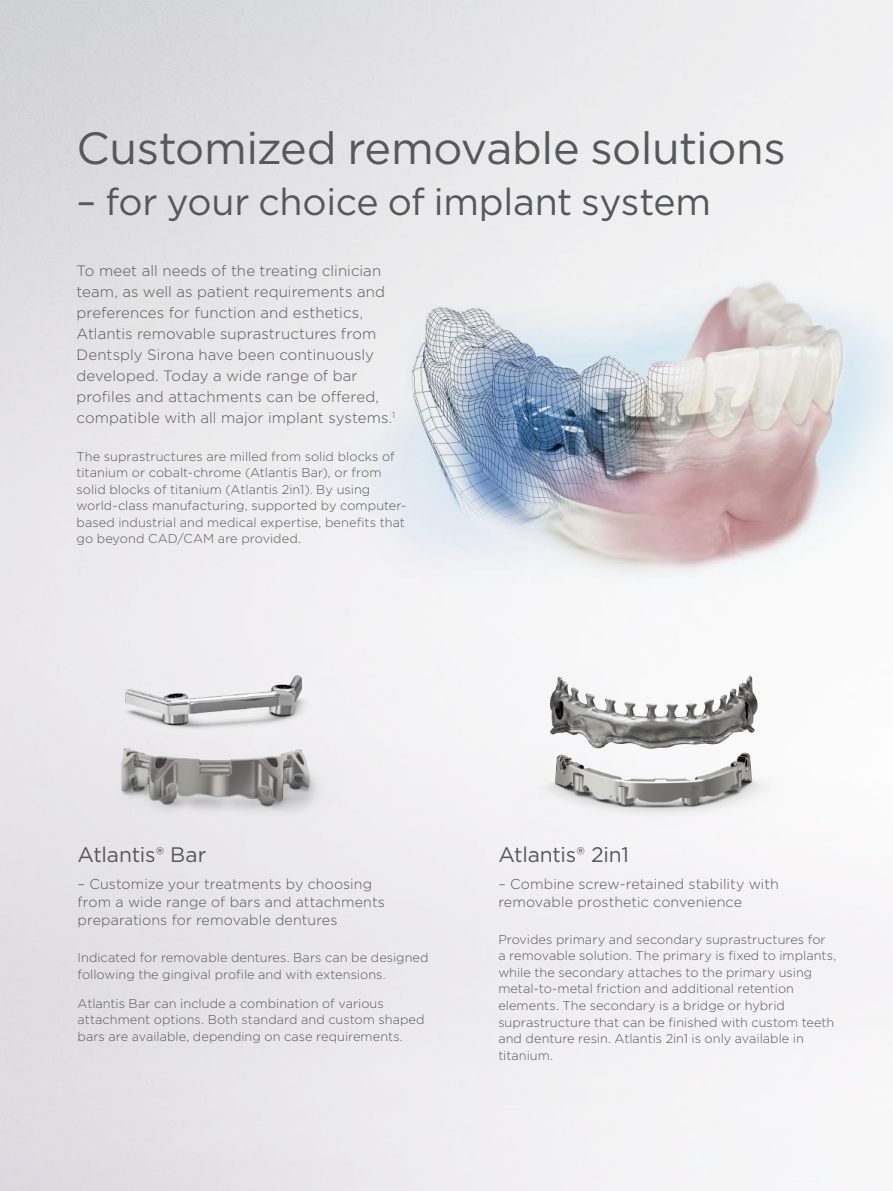
<style>
.page{position:relative;width:893px;height:1191px;background:#fff}
.page>*{position:absolute;margin:0;border:0;box-sizing:border-box;transform-origin:0 0}
.Headline_1_-_Gotham{font:45px "Gotham";letter-spacing:-.01em;color:#57585a}
.Headline_1_-_Gotham-2{font:37.5px "Gotham";letter-spacing:-.01em;color:#57585a}
.Heading_3{font:21px "Gotham";letter-spacing:-.01em;color:#57585a}
.t1{font:300 15px/21px "Gotham";letter-spacing:.005em;color:#57585a}
.t2{font:300 14.25px/18px "Gotham";letter-spacing:.005em;color:#57585a}
.Bodycopy_-_Gotham_li{font:300 12.75px/16.5px "Gotham";color:#57585a}
.Body_Gotham{font:300 12.75px/16.5px "Gotham";letter-spacing:.005em;color:#57585a}
</style>
<div class="page">
<img style="left:324px;top:265px;width:569px;height:368px">
<img style="left:515px;top:659px;width:281px;height:178px">
<img style="left:80px;top:715px;width:269px;height:129px">
<img style="left:116px;top:669px;width:209px;height:71px">
<p class="Headline_1_-_Gotham" style="left:77px;top:119px;width:711px">Customized removable solutions</p>
<p class="Headline_1_-_Gotham-2" style="left:77px;top:177px;width:636px">– for your choice of implant system</p>
<p class="t1" style="left:77px;top:259px;width:320px">To meet all needs of the treating clinician team, as well as patient requirements and preferences for function and esthetics, Atlantis removable suprastructures from Dentsply Sirona have been continuously developed. Today a wide range of bar profiles and attachments can be offered, compatible with all major implant systems.<sup>1</sup></p>
<p class="Body_Gotham" style="left:77px;top:447px;width:331px">The suprastructures are milled from solid blocks of titanium or cobalt-chrome (Atlantis Bar), or from solid blocks of titanium (Atlantis 2in1). By using world-class manufacturing, supported by computer&shy;based industrial and medical expertise, benefits that go beyond CAD/CAM are provided.</p>
<p class="Heading_3" style="left:78px;top:841px;width:130px">Atlantis® Bar</p>
<p class="t2" style="left:78px;top:874px;width:309px">– Customize your treatments by choosing from a wide range of bars and attachments preparations for removable dentures</p>
<p class="Bodycopy_-_Gotham_li" style="left:78px;top:949px;width:352px">Indicated for removable dentures. Bars can be designed following the gingival profile and with extensions.</p>
<p class="Bodycopy_-_Gotham_li" style="left:78px;top:994px;width:349px">Atlantis Bar can include a combination of various attachment options. Both standard and custom shaped bars are available, depending on case requirements.</p>
<p class="Heading_3" style="left:498px;top:841px;width:132px">Atlantis® 2in1</p>
<p class="t2" style="left:498px;top:874px;width:282px">– Combine screw-retained stability with removable prosthetic convenience</p>
<p class="Bodycopy_-_Gotham_li" style="left:498px;top:931px;width:339px">Provides primary and secondary suprastructures for<br>a removable solution. The primary is fixed to implants, while the secondary attaches to the primary using metal-to-metal friction and additional retention elements. The secondary is a bridge or hybrid suprastructure that can be finished with custom teeth and denture resin. Atlantis 2in1 is only available in titanium.</p>
</div>
